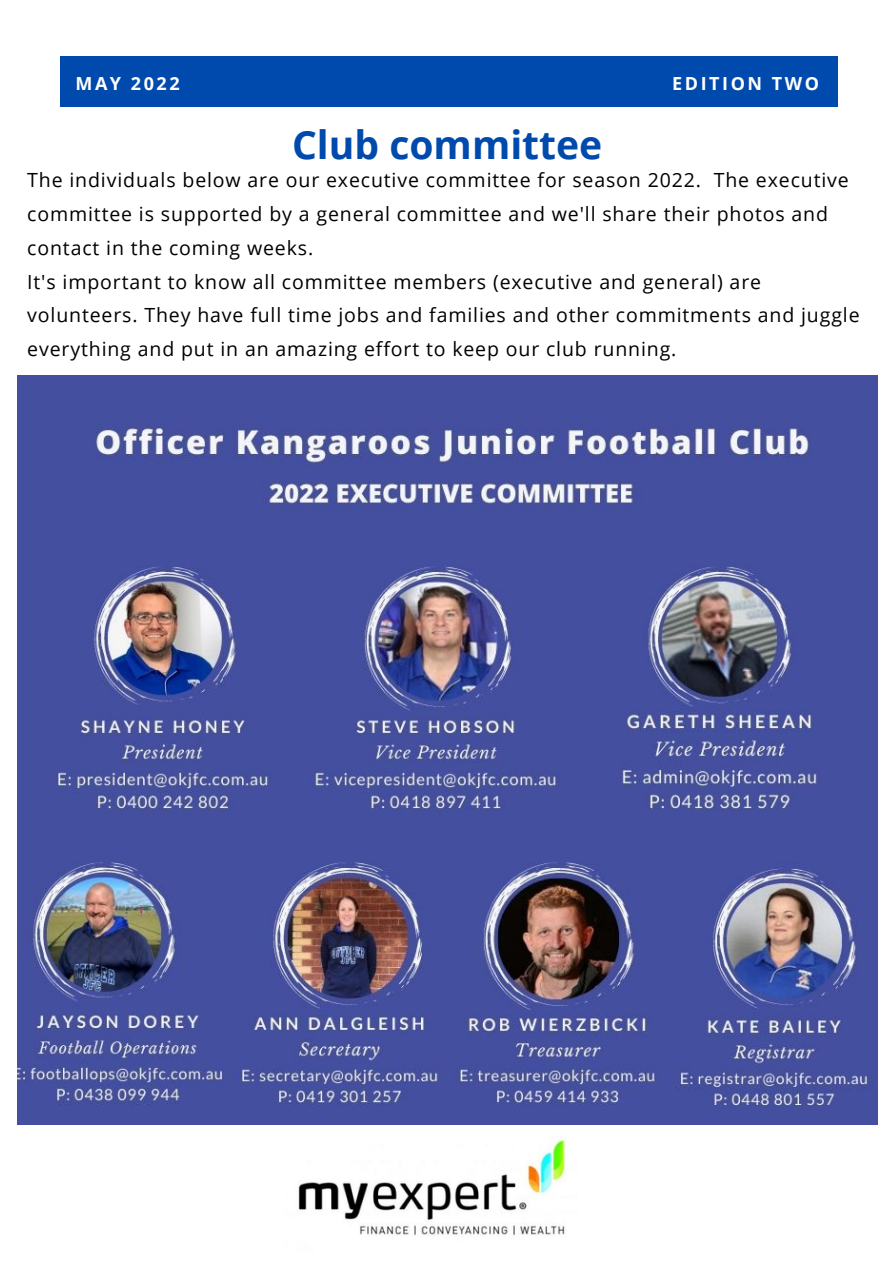
<style>
.page{position:relative;width:894px;height:1264px;background:#fff}
.page>*{position:absolute;margin:0;border:0;box-sizing:border-box;transform-origin:0 0}
.t1{font:700 39px "Open Sans";color:#004aad}
.t2{font:19.5px/33.8px "Open Sans";letter-spacing:.045em;color:#000}
.t3{font:700 18px "Open Sans";letter-spacing:.14em;color:#fff}
</style>
<div class="page">
<div style="left:60px;top:56px;width:777px;height:51px;background:#004aad"></div>
<img style="left:18px;top:375px;width:859px;height:749px">
<img style="left:298px;top:1139px;width:268px;height:97px">
<p class="t3" style="left:75px;top:71px;width:106px">MAY 2022</p>
<p class="t3" style="left:672px;top:71px;width:148px">EDITION TWO</p>
<h1 class="t1" style="left:292px;top:118px;width:311px">Club committee</h1>
<p class="t2" style="left:27px;top:163px;width:833px">The individuals below are our executive committee for season 2022. The executive committee is supported by a general committee and we'll share their photos and contact in the coming weeks.<br>It's important to know all committee members (executive and general) are volunteers. They have full time jobs and families and other commitments and juggle everything and put in an amazing effort to keep our club running.</p>
</div>
